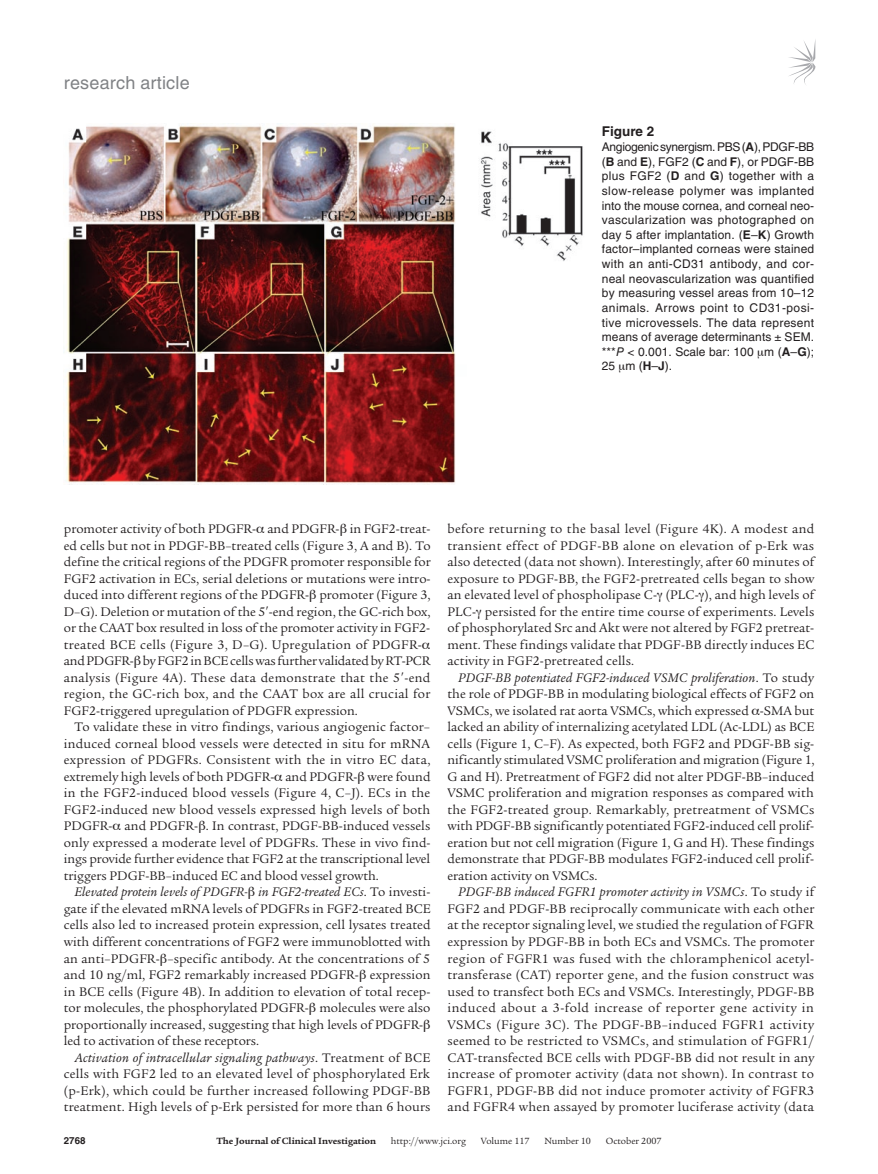
<style>
.page{position:relative;width:878px;height:1174px;background:#fff}
.page>*{position:absolute;margin:0;border:0;box-sizing:border-box;transform-origin:0 0}
.t1{font:18px "Helvetica LT Std";letter-spacing:.01em;color:#808285}
.t2{font:13.5px/16.5px "Legacy Serif Std";letter-spacing:.005em;color:#231f20;text-align:justify}
.t3{font:700 13.5px "Helvetica LT Std";color:#231f20}
.t4{font:12px/14.7px "Helvetica LT Std";letter-spacing:.005em;color:#231f20;text-align:justify}
.t5{font:9.75px "Legacy Serif Std";color:#231f20}
.t6{font:700 9.75px "Legacy Serif Std";color:#231f20}
.t7{font:700 9.75px "Helvetica LT Std";color:#231f20}
.s1{font-weight:700}
.s2{font-style:italic}
</style>
<div class="page">
<svg style="left:789px;top:41px;width:26px;height:44px"></svg>
<img style="left:66px;top:123px;width:517px;height:362px">
<h1 class="t1" style="left:64px;top:72px;width:127px">research article</h1>
<p class="t3" style="left:602px;top:123px;width:54px">Figure 2</p>
<p class="t4" style="left:602px;top:139px;width:214px">Angiogenic synergism. PBS (<span class="s1">A</span>), PDGF-BB (<span class="s1">B</span> and <span class="s1">E</span>), FGF2 (<span class="s1">C</span> and <span class="s1">F</span>), or PDGF-BB plus FGF2 (<span class="s1">D</span> and <span class="s1">G</span>) together with a slow-release polymer was implanted into the mouse cornea, and corneal neo&shy;vascularization was photographed on day 5 after implantation. (<span class="s1">E</span>–<span class="s1">K</span>) Growth factor–implanted corneas were stained with an anti-CD31 antibody, and cor&shy;neal neovascularization was quantified by measuring vessel areas from 10–12 animals. Arrows point to CD31-posi&shy;tive microvessels. The data represent means of average determinants ± SEM. ***<span class="s2">P</span> &lt; 0.001. Scale bar: 100 m (<span class="s1">A</span>–<span class="s1">G</span>); 25 m (<span class="s1">H</span>–<span class="s1">J</span>).</p>
<p class="t2" style="left:64px;top:521px;width:368px;text-align:left">promoter activity of both PDGFR- and PDGFR- in FGF2-treat&shy;ed cells but not in PDGF-BB–treated cells (Figure 3, A and B). To define the critical regions of the PDGFR promoter responsible for FGF2 activation in ECs, serial deletions or mutations were intro&shy;duced into different regions of the PDGFR- promoter (Figure 3, D–G). Deletion or mutation of the 5 -end region, the GC-rich box, or the CAAT box resulted in loss of the promoter activity in FGF2- treated BCE cells (Figure 3, D–G). Upregulation of PDGFR&shy;and PDGFR- by FGF2 in BCE cells was further validated by RT-PCR analysis (Figure 4A). These data demonstrate that the 5 -end region, the GC-rich box, and the CAAT box are all crucial for FGF2-triggered upregulation of PDGFR expression.</p>
<p class="t2" style="left:64px;top:719px;width:368px;text-indent:11px">To validate these in vitro findings, various angiogenic factor– induced corneal blood vessels were detected in situ for mRNA expression of PDGFRs. Consistent with the in vitro EC data, extremely high levels of both PDGFR- and PDGFR- were found in the FGF2-induced blood vessels (Figure 4, C–J). ECs in the FGF2-induced new blood vessels expressed high levels of both PDGFR- and PDGFR- . In contrast, PDGF-BB-induced vessels only expressed a moderate level of PDGFRs. These in vivo find&shy;ings provide further evidence that FGF2 at the transcriptional level triggers PDGF-BB–induced EC and blood vessel growth.</p>
<p class="t2" style="left:64px;top:884px;width:368px;text-align:left;text-indent:11px"><span class="s2">Elevated protein levels of PDGFR- in FGF2-treated ECs</span>. To investi&shy;gate if the elevated mRNA levels of PDGFRs in FGF2-treated BCE cells also led to increased protein expression, cell lysates treated with different concentrations of FGF2 were immunoblotted with an anti–PDGFR- –specific antibody. At the concentrations of 5 and 10 ng/ml, FGF2 remarkably increased PDGFR- expression in BCE cells (Figure 4B). In addition to elevation of total recep&shy;tor molecules, the phosphorylated PDGFR- molecules were also proportionally increased, suggesting that high levels of PDGFR&shy;led to activation of these receptors.</p>
<p class="t2" style="left:64px;top:1049px;width:368px;text-indent:11px"><span class="s2">Activation of intracellular signaling pathways</span>. Treatment of BCE cells with FGF2 led to an elevated level of phosphorylated Erk (p-Erk), which could be further increased following PDGF-BB treatment. High levels of p-Erk persisted for more than 6 hours</p>
<p class="t2" style="left:447px;top:521px;width:368px">before returning to the basal level (Figure 4K). A modest and transient effect of PDGF-BB alone on elevation of p-Erk was also detected (data not shown). Interestingly, after 60 minutes of exposure to PDGF-BB, the FGF2-pretreated cells began to show an elevated level of phospholipase C- (PLC- ), and high levels of PLC- persisted for the entire time course of experiments. Levels of phosphorylated Src and Akt were not altered by FGF2 pretreat&shy;ment. These findings validate that PDGF-BB directly induces EC activity in FGF2-pretreated cells.</p>
<p class="t2" style="left:447px;top:669px;width:368px;text-indent:11px"><span class="s2">PDGF-BB potentiated FGF2-induced VSMC proliferation</span>. To study the role of PDGF-BB in modulating biological effects of FGF2 on VSMCs, we isolated rat aorta VSMCs, which expressed -SMA but lacked an ability of internalizing acetylated LDL (Ac-LDL) as BCE cells (Figure 1, C–F). As expected, both FGF2 and PDGF-BB sig&shy;nificantly stimulated VSMC proliferation and migration (Figure 1, G and H). Pretreatment of FGF2 did not alter PDGF-BB–induced VSMC proliferation and migration responses as compared with the FGF2-treated group. Remarkably, pretreatment of VSMCs with PDGF-BB significantly potentiated FGF2-induced cell prolif&shy;eration but not cell migration (Figure 1, G and H). These findings demonstrate that PDGF-BB modulates FGF2-induced cell prolif&shy;eration activity on VSMCs.</p>
<p class="t2" style="left:447px;top:884px;width:368px;text-indent:11px"><span class="s2">PDGF-BB induced FGFR1 promoter activity in VSMCs</span>. To study if FGF2 and PDGF-BB reciprocally communicate with each other at the receptor signaling level, we studied the regulation of FGFR expression by PDGF-BB in both ECs and VSMCs. The promoter region of FGFR1 was fused with the chloramphenicol acetyl&shy;transferase (CAT) reporter gene, and the fusion construct was used to transfect both ECs and VSMCs. Interestingly, PDGF-BB induced about a 3-fold increase of reporter gene activity in VSMCs (Figure 3C). The PDGF-BB–induced FGFR1 activity seemed to be restricted to VSMCs, and stimulation of FGFR1/ CAT-transfected BCE cells with PDGF-BB did not result in any increase of promoter activity (data not shown). In contrast to FGFR1, PDGF-BB did not induce promoter activity of FGFR3 and FGFR4 when assayed by promoter luciferase activity (data</p>
<p class="t7" style="left:64px;top:1134px;width:23px">2768</p>
<p class="t6" style="left:216px;top:1135px;width:161px">The Journal of Clinical Investigation</p>
<p class="t5" style="left:391px;top:1135px;width:77px">http://www.jci.org</p>
<p class="t5" style="left:480px;top:1135px;width:50px">Volume 117</p>
<p class="t5" style="left:544px;top:1135px;width:48px">Number 10</p>
<p class="t5" style="left:605px;top:1135px;width:57px">October 2007</p>
</div>
